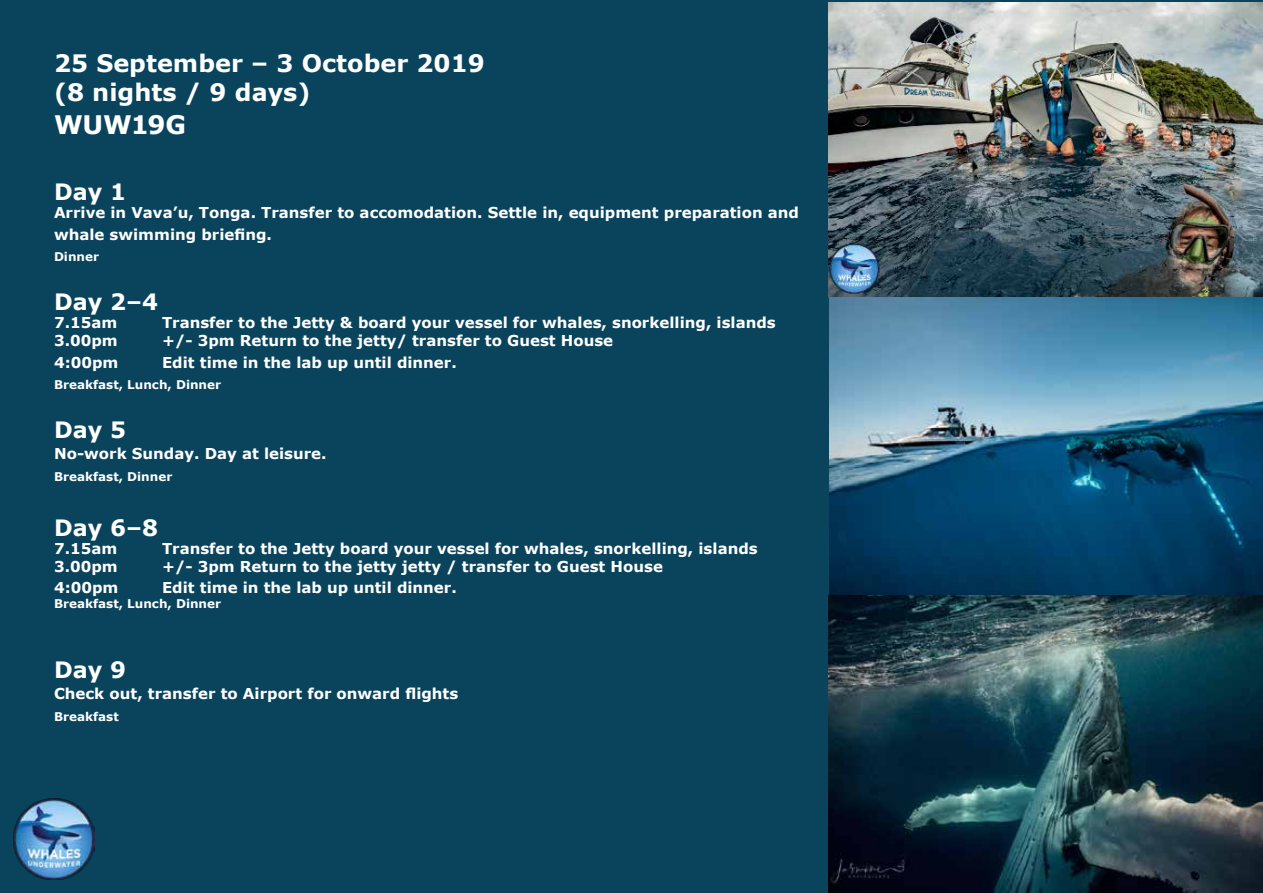
<style>
.page{position:relative;width:1263px;height:893px;background:#09435c}
.page>*{position:absolute;margin:0;border:0;box-sizing:border-box;transform-origin:0 0}
.t1{font:700 25.5px "Verdana";letter-spacing:-.01em;color:#fff}
.t2{font:700 24px/28.8px "Verdana";color:#fff}
.t3{font:700 22.5px "Verdana";color:#fff}
.t4{font:700 15px/21.6px "Verdana";color:#fff}
.t5{font:700 12px "Verdana";color:#fff}
</style>
<div class="page">
<img style="left:829px;top:2px;width:434px;height:891px">
<img style="left:14px;top:798px;width:81px;height:81px">
<h2 class="t2" style="left:54px;top:48px;width:432px">25 September – 3 October 2019 (8 nights / 9 days)</h2>
<h1 class="t1" style="left:54px;top:108px;width:134px">WUW19G</h1>
<h3 class="t3" style="left:54px;top:178px;width:74px">Day 1</h3>
<p class="t4" style="left:54px;top:201px;width:746px">Arrive in Vava’u, Tonga. Transfer to accomodation. Settle in, equipment preparation and whale swimming briefing.</p>
<p class="t5" style="left:54px;top:249px;width:47px">Dinner</p>
<h3 class="t3" style="left:54px;top:287px;width:106px">Day 2–4</h3>
<p class="t4" style="left:54px;top:311px;width:65px">7.15am</p>
<p class="t4" style="left:162px;top:311px;width:615px">Transfer to the Jetty &amp; board your vessel for whales, snorkelling, islands</p>
<p class="t4" style="left:54px;top:329px;width:65px">3.00pm</p>
<p class="t4" style="left:162px;top:329px;width:453px">+/- 3pm Return to the jetty/ transfer to Guest House</p>
<p class="t4" style="left:54px;top:351px;width:66px">4:00pm</p>
<p class="t4" style="left:162px;top:351px;width:296px">Edit time in the lab up until dinner.</p>
<p class="t5" style="left:54px;top:377px;width:169px">Breakfast, Lunch, Dinner</p>
<h3 class="t3" style="left:54px;top:415px;width:74px">Day 5</h3>
<p class="t4" style="left:54px;top:443px;width:274px">No-work Sunday. Day at leisure.</p>
<p class="t5" style="left:54px;top:469px;width:120px">Breakfast, Dinner</p>
<h3 class="t3" style="left:54px;top:513px;width:106px">Day 6–8</h3>
<p class="t4" style="left:54px;top:537px;width:65px">7.15am</p>
<p class="t4" style="left:162px;top:537px;width:597px">Transfer to the Jetty board your vessel for whales, snorkelling, islands</p>
<p class="t4" style="left:54px;top:555px;width:65px">3.00pm</p>
<p class="t4" style="left:162px;top:555px;width:502px">+/- 3pm Return to the jetty jetty / transfer to Guest House</p>
<p class="t4" style="left:54px;top:576px;width:66px">4:00pm</p>
<p class="t4" style="left:162px;top:576px;width:296px">Edit time in the lab up until dinner.</p>
<p class="t5" style="left:54px;top:596px;width:169px">Breakfast, Lunch, Dinner</p>
<h3 class="t3" style="left:54px;top:655px;width:74px">Day 9</h3>
<p class="t4" style="left:54px;top:683px;width:406px">Check out, transfer to Airport for onward flights</p>
<p class="t5" style="left:54px;top:709px;width:66px">Breakfast</p>
</div>
